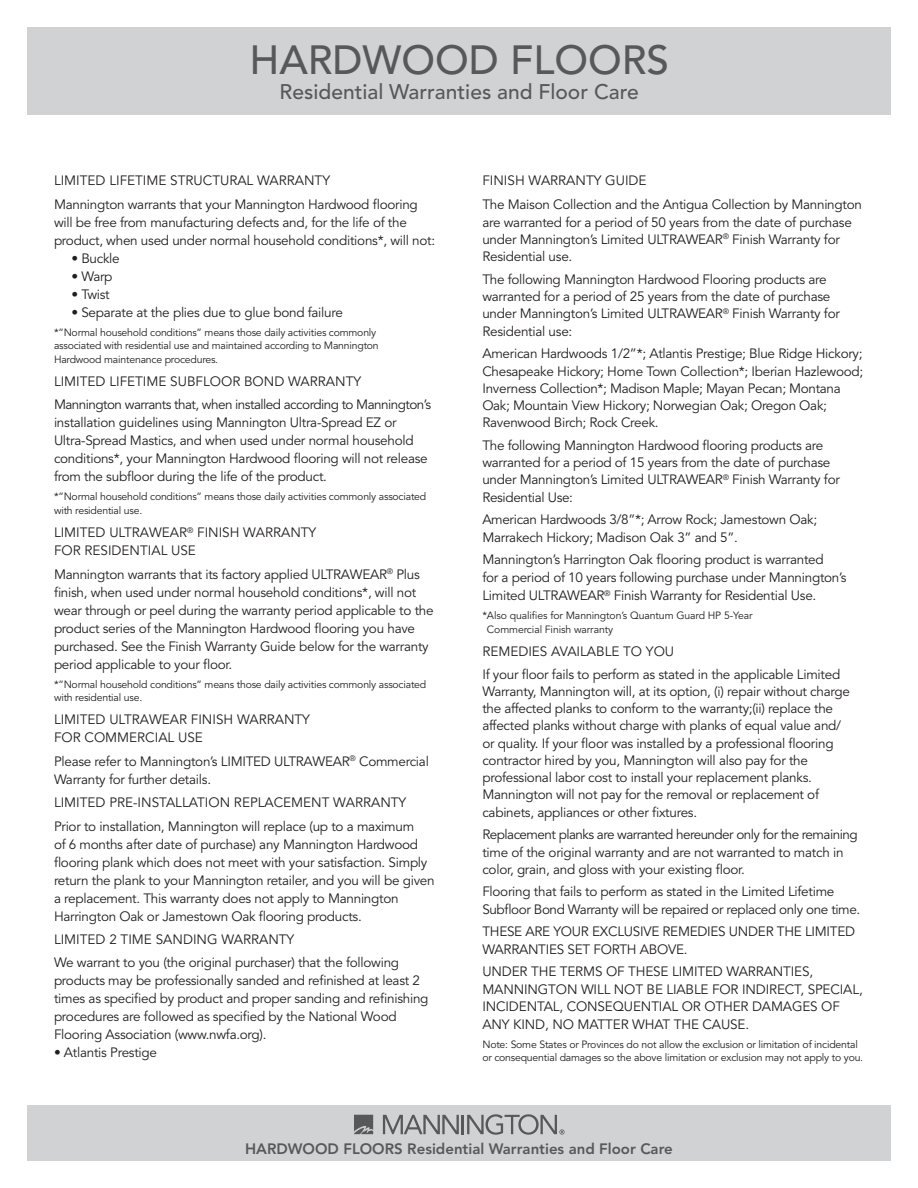
<style>
.page{position:relative;width:918px;height:1188px;background:#fff}
.page>*{position:absolute;margin:0;border:0;box-sizing:border-box;transform-origin:0 0}
.t1{font:500 40.5px "Avenir LT Std";color:#57585a}
.t2{font:500 21px "Avenir LT Std";color:#57585a}
.t3{font:800 15px "Avenir LT Std";color:#57585a}
.t4{font:13.5px/18px "Avenir";letter-spacing:-.02em;color:#231f20}
.t5{font:13.5px/18px "Avenir";color:#231f20}
.t6{font:10.5px/13.5px "Avenir";letter-spacing:-.02em;color:#231f20}
</style>
<div class="page">
<div style="left:27px;top:27px;width:864px;height:87px;background:#d1d2d4"></div>
<div style="left:27px;top:1105px;width:864px;height:56px;background:#d1d2d4"></div>
<svg style="left:354px;top:1115px;width:19px;height:19px"></svg>
<svg style="left:383px;top:1114px;width:182px;height:21px"></svg>
<p class="t1" style="left:249px;top:37px;width:421px">HARDWOOD FLOORS</p>
<p class="t2" style="left:280px;top:80px;width:361px">Residential Warranties and Floor Care</p>
<p class="t5" style="left:54px;top:172px;width:278px">LIMITED LIFETIME STRUCTURAL WARRANTY</p>
<p class="t4" style="left:54px;top:195px;width:383px">Mannington warrants that your Mannington Hardwood flooring will be free from manufacturing defects and, for the life of the product, when used under normal household conditions*, will not:</p>
<p class="t4" style="left:71px;top:249px;width:50px">• Buckle</p>
<p class="t4" style="left:71px;top:267px;width:43px">• Warp</p>
<p class="t4" style="left:71px;top:285px;width:40px">• Twist</p>
<p class="t4" style="left:71px;top:303px;width:273px">• Separate at the plies due to glue bond failure</p>
<p class="t6" style="left:54px;top:326px;width:326px">*”Normal household conditions” means those daily activities commonly associated with residential use and maintained according to Mannington<br>Hardwood maintenance procedures.</p>
<p class="t5" style="left:54px;top:373px;width:309px">LIMITED LIFETIME SUBFLOOR BOND WARRANTY</p>
<p class="t4" style="left:54px;top:396px;width:379px">Mannington warrants that, when installed according to Mannington’s installation guidelines using Mannington Ultra-Spread EZ or Ultra-Spread Mastics, and when used under normal household conditions*, your Mannington Hardwood flooring will not release from the subfloor during the life of the product.</p>
<p class="t6" style="left:54px;top:490px;width:374px">*”Normal household conditions” means those daily activities commonly associated with residential use.</p>
<p class="t5" style="left:54px;top:524px;width:264px">LIMITED ULTRAWEAR<sup>®</sup> FINISH WARRANTY<br>FOR RESIDENTIAL USE</p>
<p class="t4" style="left:54px;top:565px;width:381px">Mannington warrants that its factory applied ULTRAWEAR<sup>®</sup> Plus finish, when used under normal household conditions*, will not wear through or peel during the warranty period applicable to the product series of the Mannington Hardwood flooring you have purchased. See the Finish Warranty Guide below for the warranty period applicable to your floor.</p>
<p class="t6" style="left:54px;top:677px;width:374px">*”Normal household conditions” means those daily activities commonly associated with residential use.</p>
<p class="t5" style="left:54px;top:711px;width:258px">LIMITED ULTRAWEAR FINISH WARRANTY<br>FOR COMMERCIAL USE</p>
<p class="t4" style="left:54px;top:753px;width:376px">Please refer to Mannington’s LIMITED ULTRAWEAR<sup>®</sup> Commercial<br>Warranty for further details.</p>
<p class="t5" style="left:54px;top:794px;width:354px">LIMITED PRE-INSTALLATION REPLACEMENT WARRANTY</p>
<p class="t4" style="left:54px;top:817px;width:382px">Prior to installation, Mannington will replace (up to a maximum<br>of 6 months after date of purchase) any Mannington Hardwood flooring plank which does not meet with your satisfaction. Simply return the plank to your Mannington retailer, and you will be given a replacement. This warranty does not apply to Mannington Harrington Oak or Jamestown Oak flooring products.</p>
<p class="t5" style="left:54px;top:931px;width:242px">LIMITED 2 TIME SANDING WARRANTY</p>
<p class="t4" style="left:54px;top:954px;width:376px">We warrant to you (the original purchaser) that the following products may be professionally sanded and refinished at least 2 times as specified by product and proper sanding and refinishing procedures are followed as specified by the National Wood Flooring Association (www.nwfa.org).</p>
<p class="t4" style="left:54px;top:1044px;width:105px">• Atlantis Prestige</p>
<p class="t5" style="left:482px;top:172px;width:166px">FINISH WARRANTY GUIDE</p>
<p class="t4" style="left:482px;top:196px;width:381px;line-height:17.5px">The Maison Collection and the Antigua Collection by Mannington are warranted for a period of 50 years from the date of purchase under Mannington’s Limited ULTRAWEAR<sup>®</sup> Finish Warranty for Residential use.</p>
<p class="t4" style="left:482px;top:271px;width:359px;line-height:17.2px">The following Mannington Hardwood Flooring products are warranted for a period of 25 years from the date of purchase under Mannington’s Limited ULTRAWEAR<sup>®</sup> Finish Warranty for Residential use:</p>
<p class="t4" style="left:482px;top:345px;width:382px;line-height:17.2px">American Hardwoods 1/2”*; Atlantis Prestige; Blue Ridge Hickory; Chesapeake Hickory; Home Town Collection*; Iberian Hazlewood; Inverness Collection*; Madison Maple; Mayan Pecan; Montana Oak; Mountain View Hickory; Norwegian Oak; Oregon Oak; Ravenwood Birch; Rock Creek.</p>
<p class="t4" style="left:482px;top:437px;width:359px;line-height:17.2px">The following Mannington Hardwood flooring products are warranted for a period of 15 years from the date of purchase under Mannington’s Limited ULTRAWEAR<sup>®</sup> Finish Warranty for Residential Use:</p>
<p class="t4" style="left:482px;top:511px;width:336px;line-height:17.2px">American Hardwoods 3/8”*; Arrow Rock; Jamestown Oak;<br>Marrakech Hickory; Madison Oak 3” and 5”.</p>
<p class="t4" style="left:482px;top:551px;width:366px">Mannington’s Harrington Oak flooring product is warranted<br>for a period of 10 years following purchase under Mannington’s<br>Limited ULTRAWEAR<sup>®</sup> Finish Warranty for Residential Use.</p>
<p class="t6" style="left:487px;top:609px;width:267px;text-indent:-5px">*Also qualifies for Mannington’s Quantum Guard HP 5-Year<br>Commercial Finish warranty</p>
<p class="t5" style="left:482px;top:643px;width:193px">REMEDIES AVAILABLE TO YOU</p>
<p class="t4" style="left:482px;top:666px;width:369px;line-height:17.2px">If your floor fails to perform as stated in the applicable Limited Warranty, Mannington will, at its option, (i) repair without charge the affected planks to conform to the warranty;(ii) replace the affected planks without charge with planks of equal value and/ or quality. If your floor was installed by a professional flooring contractor hired by you, Mannington will also pay for the professional labor cost to install your replacement planks.<br>Mannington will not pay for the removal or replacement of cabinets, appliances or other fixtures.</p>
<p class="t4" style="left:482px;top:826px;width:377px;line-height:17.2px">Replacement planks are warranted hereunder only for the remaining time of the original warranty and are not warranted to match in color, grain, and gloss with your existing floor.</p>
<p class="t4" style="left:482px;top:884px;width:379px;line-height:17.2px">Flooring that fails to perform as stated in the Limited Lifetime<br>Subfloor Bond Warranty will be repaired or replaced only one time.</p>
<p class="t4" style="left:482px;top:923px;width:374px;line-height:17.2px">THESE ARE YOUR EXCLUSIVE REMEDIES UNDER THE LIMITED<br>WARRANTIES SET FORTH ABOVE.</p>
<p class="t4" style="left:482px;top:963px;width:382px;line-height:17.5px">UNDER THE TERMS OF THESE LIMITED WARRANTIES, MANNINGTON WILL NOT BE LIABLE FOR INDIRECT, SPECIAL, INCIDENTAL, CONSEQUENTIAL OR OTHER DAMAGES OF ANY KIND, NO MATTER WHAT THE CAUSE.</p>
<p class="t6" style="left:482px;top:1038px;width:382px">Note: Some States or Provinces do not allow the exclusion or limitation of incidental or consequential damages so the above limitation or exclusion may not apply to you.</p>
<p class="t3" style="left:245px;top:1140px;width:429px">HARDWOOD FLOORS Residential Warranties and Floor Care</p>
</div>
